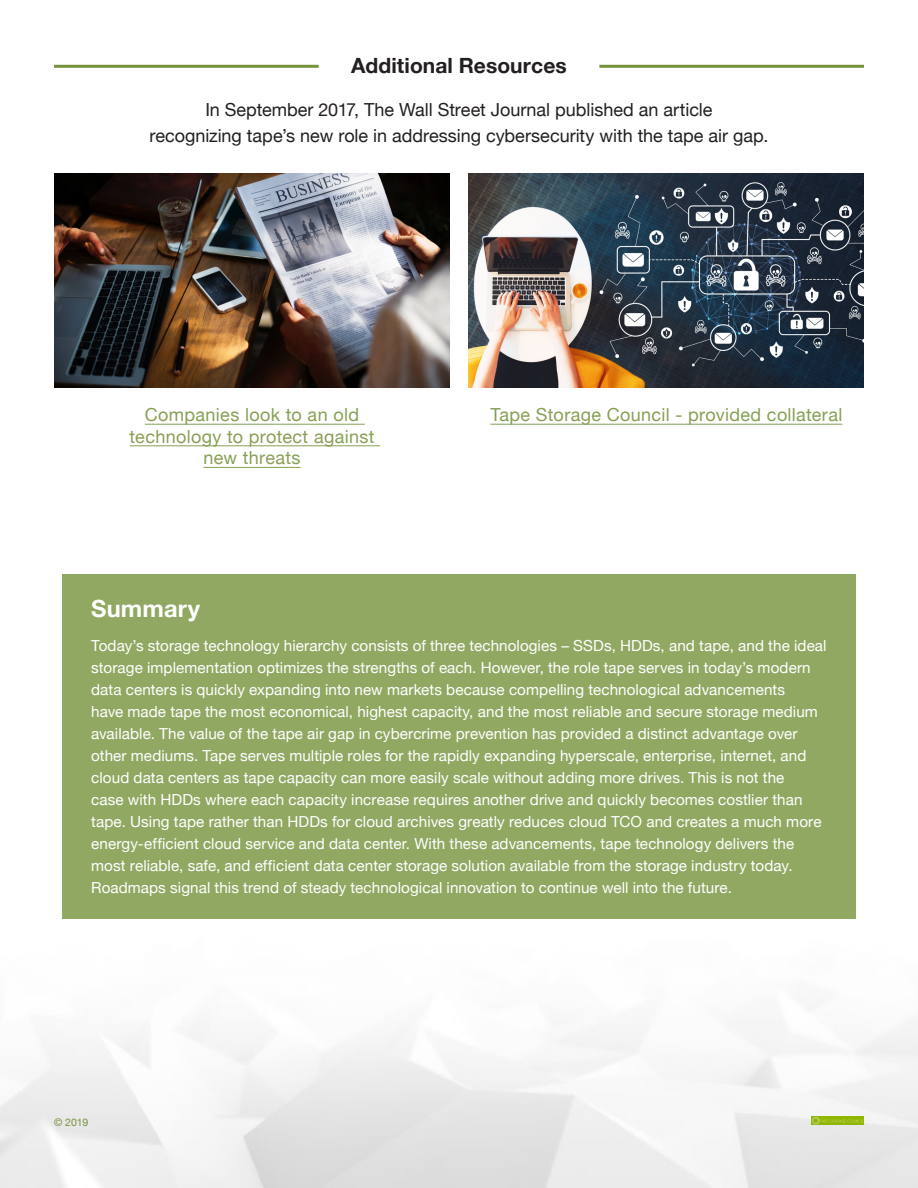
<style>
.page{position:relative;width:918px;height:1188px;background:#fff}
.page>*{position:absolute;margin:0;border:0;box-sizing:border-box;transform-origin:0 0}
.Header_1{font:700 23.7px "Helvetica Neue";letter-spacing:.005em;color:#fff}
.Header_1-2{font:700 21px "Helvetica Neue";letter-spacing:.005em;color:#231f20}
.Body{font:18px/25.5px "Helvetica Neue";color:#231f20;text-align:center}
.t1{font:18px/21.6px "Helvetica Neue";letter-spacing:.02em;color:#86a055;text-align:center}
.Body-2{font:15.15px/22px "Helvetica Neue";letter-spacing:.005em;color:#fff}
.t2{font:10.5px "Helvetica Neue";color:#76933c}
</style>
<div class="page">
<img style="left:0;top:1007px;width:918px;height:181px">
<div style="left:62px;top:574px;width:794px;height:345px;background:#91a863"></div>
<img style="left:55px;top:174px;width:394px;height:213px">
<img style="left:469px;top:174px;width:394px;height:213px">
<hr style="left:145px;top:424px;width:220px;height:1px;background:#86a055">
<hr style="left:130px;top:445px;width:250px;height:1px;background:#86a055">
<hr style="left:203px;top:467px;width:98px;height:1px;background:#86a055">
<hr style="left:490px;top:424px;width:352px;height:1px;background:#86a055">
<hr style="left:54px;top:65px;width:265px;height:3px;background:#76933c">
<hr style="left:599px;top:65px;width:265px;height:3px;background:#76933c">
<svg style="left:812px;top:1117px;width:52px;height:8px"></svg>
<p class="Header_1-2" style="left:351px;top:52px;width:217px">Additional Resources</p>
<p class="Body" style="left:149px;top:97px;width:621px">In September 2017, The Wall Street Journal published an article<br>recognizing tape’s new role in addressing cybersecurity with the tape air gap.</p>
<p class="t1" style="left:130px;top:404px;width:246px">Companies look to an old technology to protect against new threats</p>
<p class="t1" style="left:490px;top:404px;width:354px">Tape Storage Council - provided collateral</p>
<p class="Header_1" style="left:91px;top:594px;width:110px">Summary</p>
<p class="Body-2" style="left:91px;top:635px;width:737px">Today’s storage technology hierarchy consists of three technologies – SSDs, HDDs, and tape, and the ideal storage implementation optimizes the strengths of each. However, the role tape serves in today’s modern data centers is quickly expanding into new markets because compelling technological advancements<br>have made tape the most economical, highest capacity, and the most reliable and secure storage medium available. The value of the tape air gap in cybercrime prevention has provided a distinct advantage over other mediums. Tape serves multiple roles for the rapidly expanding hyperscale, enterprise, internet, and cloud data centers as tape capacity can more easily scale without adding more drives. This is not the<br>case with HDDs where each capacity increase requires another drive and quickly becomes costlier than tape. Using tape rather than HDDs for cloud archives greatly reduces cloud TCO and creates a much more energy-efficient cloud service and data center. With these advancements, tape technology delivers the most reliable, safe, and efficient data center storage solution available from the storage industry today.<br>Roadmaps signal this trend of steady technological innovation to continue well into the future.</p>
<p class="t2" style="left:54px;top:1116px;width:36px">© 2019</p>
</div>
